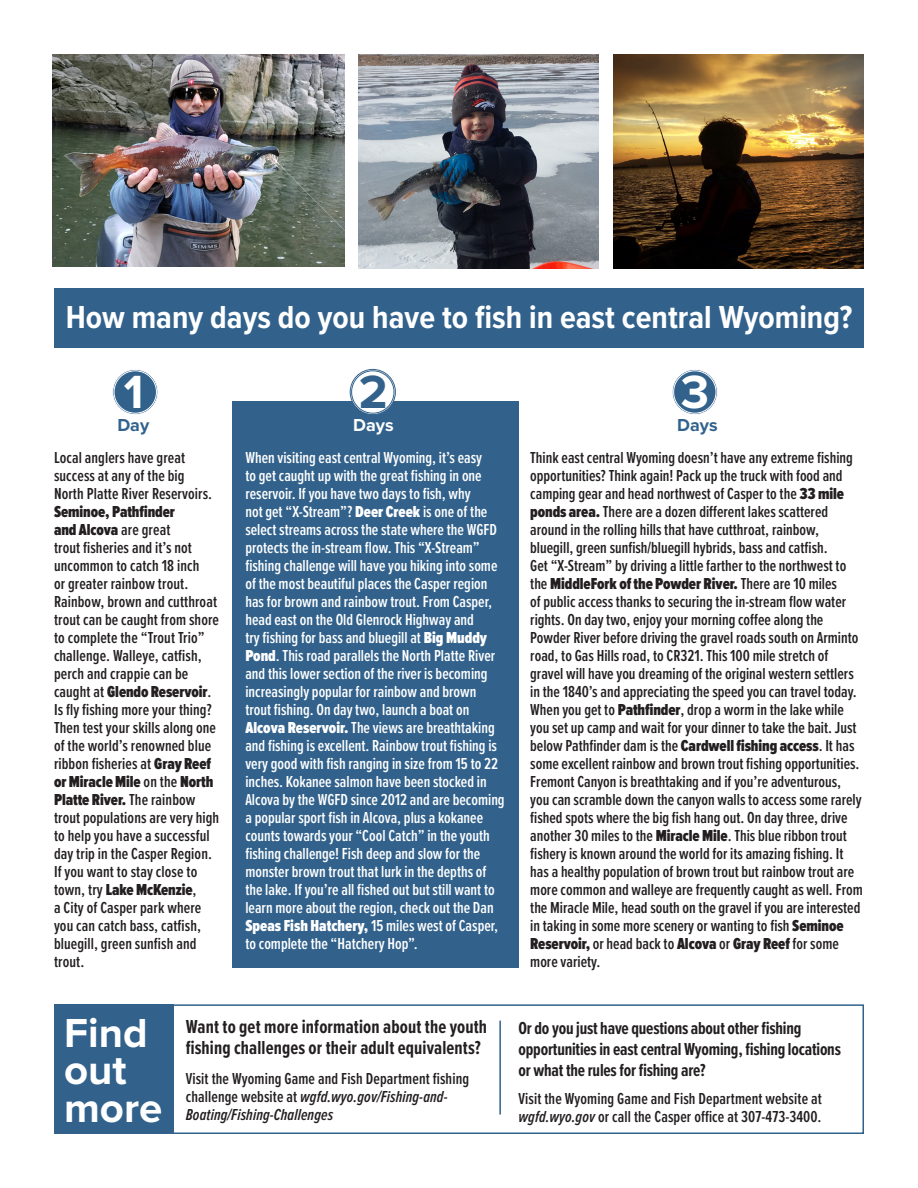
<style>
.page{position:relative;width:918px;height:1188px;background:#fff}
.page>*{position:absolute;margin:0;border:0;box-sizing:border-box;transform-origin:0 0}
.t1{font:700 48.3px "Proxima Nova";color:#fff}
.t2{font:700 48.3px "Proxima Nova";color:#32628c}
.t3{font:700 42px/37.5px "Proxima Nova";color:#fff}
.t4{font:700 33px "Proxima Nova Cond";color:#fff}
.t5{font:700 19.5px/21px "Proxima Nova Ex Cn";letter-spacing:.005em;color:#231f20}
.t6{font:700 18px/21px "Proxima Nova Ex Cn";letter-spacing:-.01em;color:#231f20}
.t7{font:700 18px "Proxima Nova";color:#32628c}
.t8{font:700 18px "Proxima Nova";color:#fff}
.t9{font:600 16.5px/18px "Proxima Nova Ex Cn";color:#231f20}
.t10{font:600 16.5px/18px "Proxima Nova Ex Cn";color:#fff}
.s1{font-weight:900}
.s2{font-style:italic}
</style>
<div class="page">
<div style="left:232px;top:401px;width:286px;height:566px;background:#32628c"></div>
<img style="left:359px;top:54px;width:240px;height:215px">
<img style="left:53px;top:54px;width:291px;height:212px">
<img style="left:613px;top:54px;width:251px;height:215px">
<div style="left:113px;top:369px;width:45px;height:46px;background:#32628c;border-radius:50%"></div>
<div style="left:112px;top:369px;width:46px;height:46px;border:1px solid #fff;border-radius:50%"></div>
<div style="left:114px;top:370px;width:43px;height:44px;border:1px solid #fff;border-radius:50%"></div>
<div style="left:350px;top:369px;width:45px;height:46px;background:#fff;border-radius:50%"></div>
<div style="left:350px;top:369px;width:46px;height:46px;border:1px solid #32628c;border-radius:50%"></div>
<div style="left:351px;top:370px;width:43px;height:44px;border:1px solid #32628c;border-radius:50%"></div>
<div style="left:672px;top:369px;width:45px;height:46px;background:#32628c;border-radius:50%"></div>
<div style="left:672px;top:369px;width:46px;height:46px;border:1px solid #fff;border-radius:50%"></div>
<div style="left:673px;top:370px;width:43px;height:44px;border:1px solid #fff;border-radius:50%"></div>
<div style="left:54px;top:289px;width:810px;height:59px;background:#32628c"></div>
<div style="left:54px;top:1004px;width:120px;height:130px;background:#32628c"></div>
<div style="left:168px;top:1004px;width:696px;height:130px;border:2px solid #32628c"></div>
<hr style="left:499px;top:1021px;width:2px;height:94px;background:#32628c">
<p class="t4" style="left:66px;top:298px;width:788px">How many days do you have to fish in east central Wyoming?</p>
<p class="t1" style="left:124px;top:363px;width:21px">1</p>
<p class="t2" style="left:359px;top:363px;width:30px">2</p>
<p class="t1" style="left:681px;top:363px;width:30px">3</p>
<p class="t7" style="left:117px;top:414px;width:33px">Day</p>
<p class="t8" style="left:353px;top:414px;width:42px">Days</p>
<p class="t7" style="left:677px;top:414px;width:42px">Days</p>
<p class="t9" style="left:54px;top:449px;width:167px">Local anglers have great success at any of the big<br>North Platte River Reservoirs.<br><span class="s1">Seminoe, Pathfinder<br>and Alcova</span> are great<br>trout fisheries and it’s not uncommon to catch 18 inch<br>or greater rainbow trout.<br>Rainbow, brown and cutthroat trout can be caught from shore to complete the “Trout Trio” challenge. Walleye, catfish, perch and crappie can be caught at <span class="s1">Glendo Reservoir</span>.<br>Is fly fishing more your thing?<br>Then test your skills along one of the world’s renowned blue ribbon fisheries at <span class="s1">Gray Reef or Miracle Mile</span> on the <span class="s1">North<br>Platte River.</span> The rainbow trout populations are very high to help you have a successful day trip in the Casper Region.<br>If you want to stay close to town, try <span class="s1">Lake McKenzie</span>,<br>a City of Casper park where you can catch bass, catfish, bluegill, green sunfish and trout.</p>
<p class="t10" style="left:245px;top:449px;width:261px">When visiting east central Wyoming, it’s easy<br>to get caught up with the great fishing in one reservoir. If you have two days to fish, why<br>not get “X-Stream”? <span class="s1">Deer Creek</span> is one of the select streams across the state where the WGFD protects the in-stream flow. This “X-Stream” fishing challenge will have you hiking into some of the most beautiful places the Casper region has for brown and rainbow trout. From Casper, head east on the Old Glenrock Highway and<br>try fishing for bass and bluegill at <span class="s1">Big Muddy Pond</span>. This road parallels the North Platte River and this lower section of the river is becoming increasingly popular for rainbow and brown trout fishing. On day two, launch a boat on <span class="s1">Alcova Reservoir.</span> The views are breathtaking and fishing is excellent. Rainbow trout fishing is very good with fish ranging in size from 15 to 22 inches. Kokanee salmon have been stocked in Alcova by the WGFD since 2012 and are becoming a popular sport fish in Alcova, plus a kokanee counts towards your “Cool Catch” in the youth fishing challenge! Fish deep and slow for the monster brown trout that lurk in the depths of the lake. If you’re all fished out but still want to learn more about the region, check out the Dan <span class="s1">Speas Fish Hatchery,</span> 15 miles west of Casper, to complete the “Hatchery Hop”.</p>
<p class="t9" style="left:530px;top:449px;width:334px">Think east central Wyoming doesn’t have any extreme fishing opportunities? Think again! Pack up the truck with food and camping gear and head northwest of Casper to the <span class="s1">33 mile ponds area.</span> There are a dozen different lakes scattered around in the rolling hills that have cutthroat, rainbow, bluegill, green sunfish/bluegill hybrids, bass and catfish.<br>Get “X-Stream” by driving a little farther to the northwest to the <span class="s1">MiddleFork of the Powder River.</span> There are 10 miles<br>of public access thanks to securing the in-stream flow water rights. On day two, enjoy your morning coffee along the Powder River before driving the gravel roads south on Arminto road, to Gas Hills road, to CR321. This 100 mile stretch of gravel will have you dreaming of the original western settlers in the 1840’s and appreciating the speed you can travel today.<br>When you get to <span class="s1">Pathfinder</span>, drop a worm in the lake while you set up camp and wait for your dinner to take the bait. Just below Pathfinder dam is the <span class="s1">Cardwell fishing access</span>. It has some excellent rainbow and brown trout fishing opportunities.<br>Fremont Canyon is breathtaking and if you’re adventurous, you can scramble down the canyon walls to access some rarely fished spots where the big fish hang out. On day three, drive another 30 miles to the <span class="s1">Miracle Mile</span>. This blue ribbon trout fishery is known around the world for its amazing fishing. It has a healthy population of brown trout but rainbow trout are more common and walleye are frequently caught as well. From the Miracle Mile, head south on the gravel if you are interested in taking in some more scenery or wanting to fish <span class="s1">Seminoe Reservoir,</span> or head back to <span class="s1">Alcova</span> or <span class="s1">Gray Reef</span> for some more variety.</p>
<p class="t3" style="left:64px;top:1015px;width:100px">Find out more</p>
<p class="t5" style="left:186px;top:1017px;width:303px">Want to get more information about the youth fishing challenges or their adult equivalents?</p>
<p class="t6" style="left:519px;top:1018px;width:324px">Or do you just have questions about other fishing opportunities in east central Wyoming, fishing locations or what the rules for fishing are?</p>
<p class="t9" style="left:186px;top:1070px;width:285px">Visit the Wyoming Game and Fish Department fishing challenge website at <span class="s2">wgfd.wyo.gov/Fishing-and-<br>Boating/Fishing-Challenges</span></p>
<p class="t9" style="left:519px;top:1090px;width:305px">Visit the Wyoming Game and Fish Department website at <span class="s2">wgfd.wyo.gov</span> or call the Casper office at 307-473-3400.</p>
</div>
